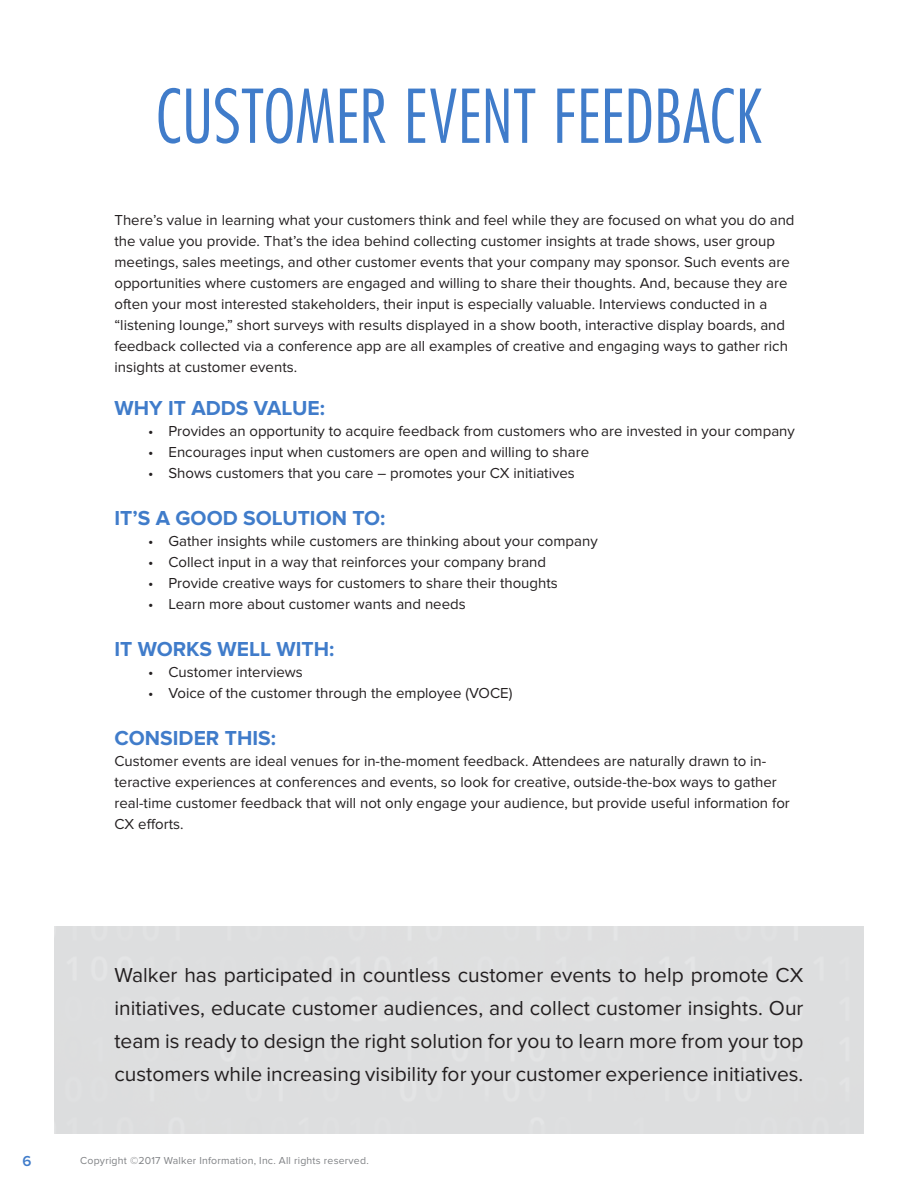
<style>
.page{position:relative;width:918px;height:1188px;background:#fff}
.page>*{position:absolute;margin:0;border:0;box-sizing:border-box;transform-origin:0 0}
.t1{font:300 condensed 72px "Futura";color:#407cca}
.t2{font:21px/33px "Proxima Nova";color:#231f20;text-align:justify}
.t3{font:700 21px "Proxima Nova";color:#407cca}
.t4{font:15px/21px "Proxima Nova";color:#231f20}
.t5{font:600 15px "Proxima Nova";color:#407cca}
.t6{font:10.5px "Proxima Nova";letter-spacing:.02em;color:#808285}
</style>
<div class="page">
<p class="t1" style="left:156px;top:71px;width:608px">CUSTOMER EVENT FEEDBACK</p>
<p class="t4" style="left:114px;top:210px;width:682px">There’s value in learning what your customers think and feel while they are focused on what you do and the value you provide. That’s the idea behind collecting customer insights at trade shows, user group meetings, sales meetings, and other customer events that your company may sponsor. Such events are opportunities where customers are engaged and willing to share their thoughts. And, because they are often your most interested stakeholders, their input is especially valuable. Interviews conducted in a “listening lounge,” short surveys with results displayed in a show booth, interactive display boards, and feedback collected via a conference app are all examples of creative and engaging ways to gather rich insights at customer events.</p>
<p class="t3" style="left:114px;top:396px;width:212px">WHY IT ADDS VALUE:</p>
<p class="t4" style="left:148px;top:421px;width:648px">• Provides an opportunity to acquire feedback from customers who are invested in your company</p>
<p class="t4" style="left:148px;top:442px;width:442px">• Encourages input when customers are open and willing to share</p>
<p class="t4" style="left:148px;top:463px;width:428px">• Shows customers that you care – promotes your CX initiatives</p>
<p class="t3" style="left:114px;top:506px;width:273px">IT’S A GOOD SOLUTION TO:</p>
<p class="t4" style="left:148px;top:531px;width:451px">• Gather insights while customers are thinking about your company</p>
<p class="t4" style="left:148px;top:552px;width:399px">• Collect input in a way that reinforces your company brand</p>
<p class="t4" style="left:148px;top:573px;width:411px">• Provide creative ways for customers to share their thoughts</p>
<p class="t4" style="left:148px;top:594px;width:319px">• Learn more about customer wants and needs</p>
<p class="t3" style="left:114px;top:637px;width:221px">IT WORKS WELL WITH:</p>
<p class="t4" style="left:148px;top:662px;width:156px">• Customer interviews</p>
<p class="t4" style="left:148px;top:683px;width:366px">• Voice of the customer through the employee (VOCE)</p>
<p class="t3" style="left:114px;top:726px;width:163px">CONSIDER THIS:</p>
<p class="t4" style="left:114px;top:750px;width:677px">Customer events are ideal venues for in-the-moment feedback. Attendees are naturally drawn to in&shy;teractive experiences at conferences and events, so look for creative, outside-the-box ways to gather real-time customer feedback that will not only engage your audience, but provide useful information for CX efforts.</p>
<p class="t2" style="left:114px;top:958px;width:691px">Walker has participated in countless customer events to help promote CX initiatives, educate customer audiences, and collect customer insights. Our team is ready to design the right solution for you to learn more from your top customers while increasing visibility for your customer experience initiatives.</p>
<p class="t5" style="left:22px;top:1152px;width:11px">6</p>
<p class="t6" style="left:80px;top:1155px;width:290px">Copyright ©2017 Walker Information, Inc. All rights reserved.</p>
</div>
